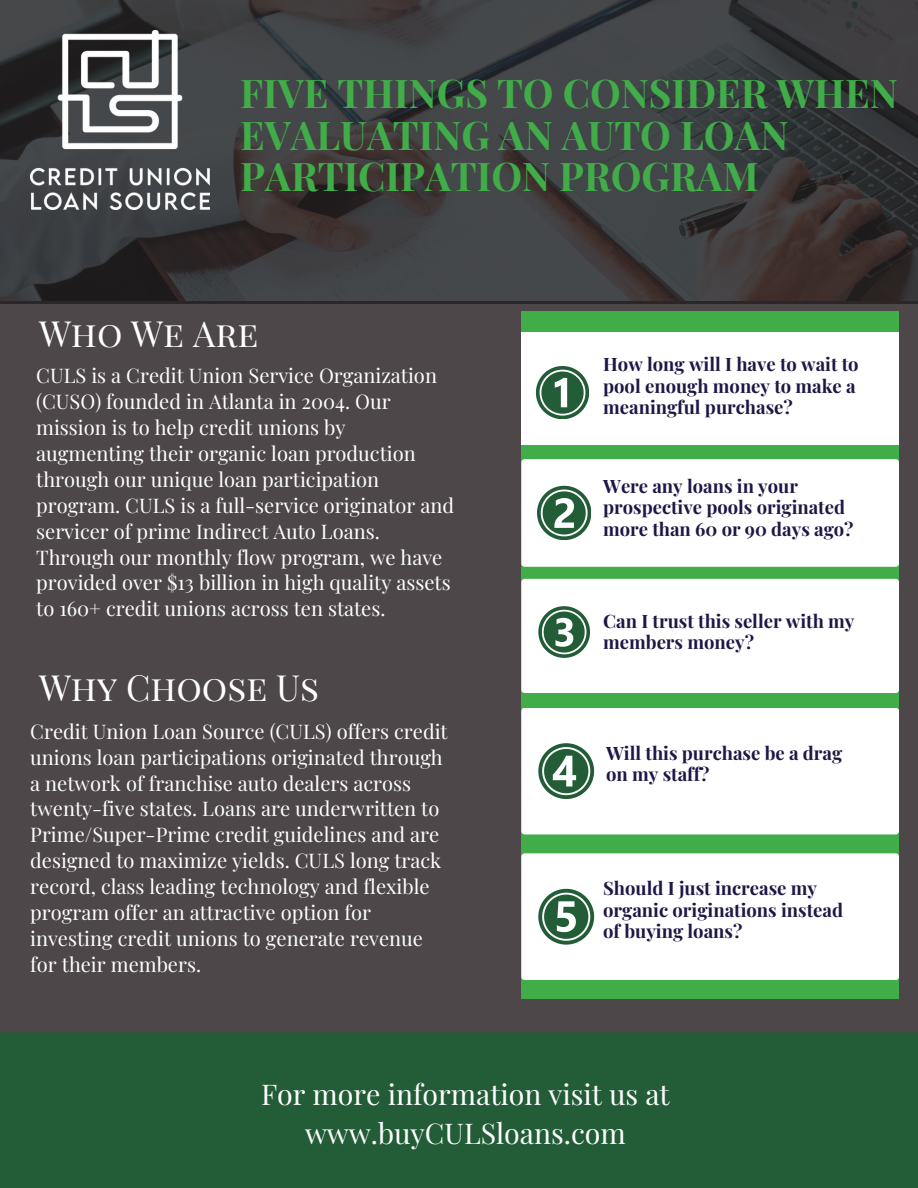
<style>
.page{position:relative;width:918px;height:1188px;background:#4d4749}
.page>*{position:absolute;margin:0;border:0;box-sizing:border-box;transform-origin:0 0}
.t1{font:700 38.85px/41.7px "Playfair Display SC";color:#40ad48}
.t2{font:35.4px "Playfair Display SC";color:#fff}
.t3{font:28.5px/39.3px "Playfair Display";color:#fff;text-align:center}
.t4{font:20.1px/25.8px "Playfair Display";color:#fff}
.t5{font:700 18.45px/21.3px "Playfair Display";color:#201646}
</style>
<div class="page">
<div style="left:521px;top:311px;width:378px;height:688px;background:#40ad48"></div>
<div style="left:0;top:1032px;width:918px;height:156px;background:#235d38"></div>
<div style="left:521px;top:708px;width:378px;height:126px;background:#fff;border-radius:3px"></div>
<div style="left:521px;top:579px;width:378px;height:114px;background:#fff;border-radius:3px"></div>
<div style="left:521px;top:459px;width:378px;height:108px;background:#fff;border-radius:3px"></div>
<div style="left:521px;top:332px;width:378px;height:112px;background:#fff"></div>
<svg style="left:0;top:0;width:918px;height:303px;fill:#414043"></svg>
<img style="left:30px;top:31px;width:179px;height:179px">
<div style="left:521px;top:853px;width:378px;height:127px;background:#fff;border-radius:3px"></div>
<svg style="left:536px;top:366px;width:53px;height:53px"></svg>
<svg style="left:537px;top:486px;width:54px;height:54px"></svg>
<svg style="left:538px;top:606px;width:52px;height:52px"></svg>
<svg style="left:538px;top:743px;width:56px;height:56px"></svg>
<svg style="left:538px;top:889px;width:56px;height:56px"></svg>
<h4 class="t1" style="left:240px;top:71px;width:659px">FIVE THINGS TO CONSIDER WHEN<br>EVALUATING AN AUTO LOAN<br>PARTICIPATION PROGRAM</h4>
<p class="t2" style="left:39px;top:309px;width:221px">Who We Are</p>
<p class="t4" style="left:36px;top:362px;width:419px">CULS is a Credit Union Service Organization (CUSO) founded in Atlanta in 2004. Our mission is to help credit unions by augmenting their organic loan production through our unique loan participation program. CULS is a full-service originator and servicer of prime Indirect Auto Loans.<br>Through our monthly flow program, we have provided over $13 billion in high quality assets to 160+ credit unions across ten states.</p>
<h2 class="t2" style="left:39px;top:663px;width:282px">Why Choose Us</h2>
<p class="t4" style="left:30px;top:718px;width:419px">Credit Union Loan Source (CULS) offers credit unions loan participations originated through a network of franchise auto dealers across twenty-five states. Loans are underwritten to Prime/Super-Prime credit guidelines and are designed to maximize yields. CULS long track record, class leading technology and flexible program offer an attractive option for investing credit unions to generate revenue for their members.</p>
<p class="t5" style="left:603px;top:353px;width:257px">How long will I have to wait to pool enough money to make a meaningful purchase?</p>
<h2 class="t5" style="left:603px;top:475px;width:252px">Were any loans in your prospective pools originated more than 60 or 90 days ago?</h2>
<h4 class="t5" style="left:603px;top:609px;width:253px">Can I trust this seller with my members money?</h4>
<h1 class="t5" style="left:606px;top:742px;width:238px">Will this purchase be a drag on my staff?</h1>
<h4 class="t5" style="left:603px;top:877px;width:241px">Should I just increase my organic originations instead of buying loans?</h4>
<p class="t3" style="left:261px;top:1073px;width:410px">For more information visit us at www.buyCULSloans.com</p>
</div>
